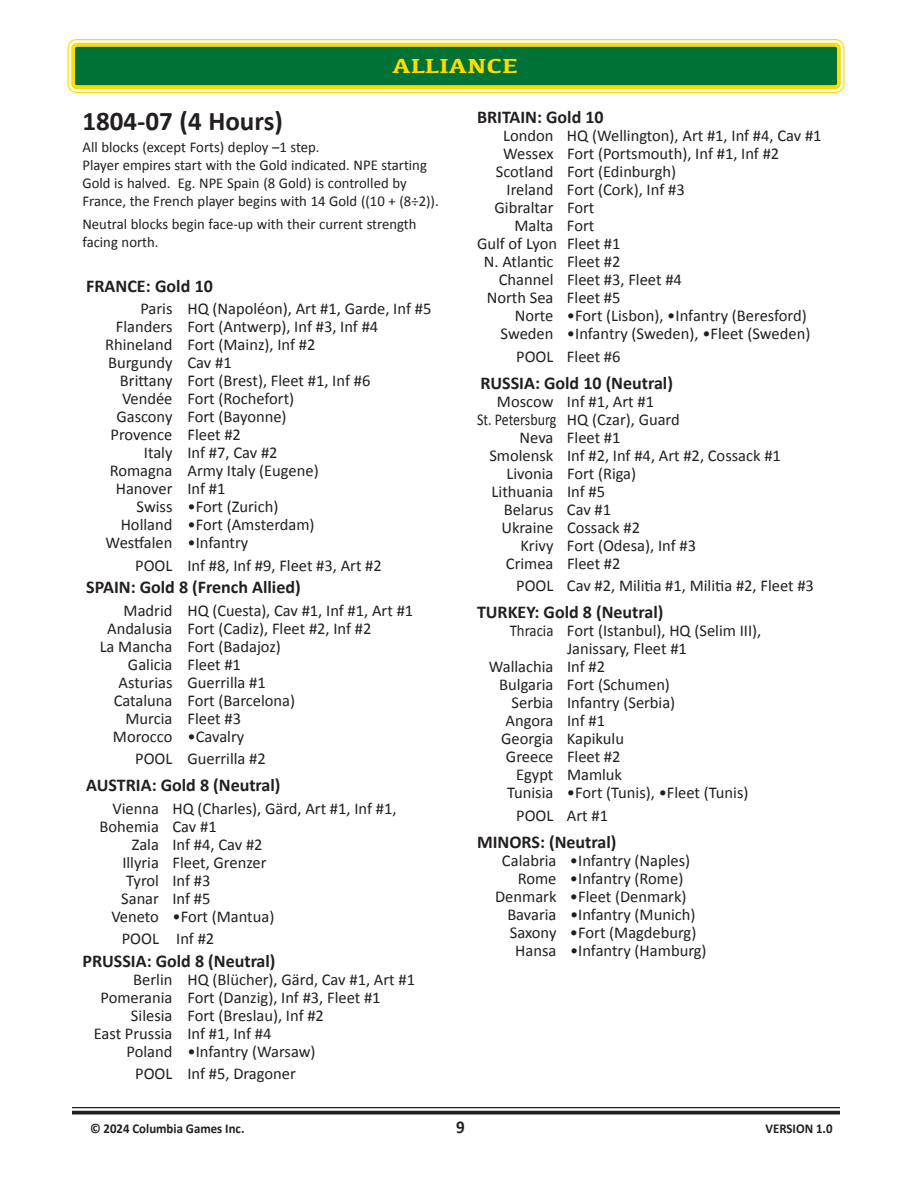
<style>
.page{position:relative;width:918px;height:1188px;background:#fff}
.page>*{position:absolute;margin:0;border:0;box-sizing:border-box;transform-origin:0 0}
.Normal_10{font:700 27px "Calibri";color:#231f20}
.t1{font:700 21px "Kefa";color:#ffdc01;scale:1.2 1}
.Heading_3{font:700 18px "Calibri";color:#231f20}
.SCENARIO_11{font:700 18px "Calibri";color:#231f20}
.Normal_10-2{font:700 18px "Calibri";color:#231f20}
.Normal_9{font:700 18px "Calibri";color:#231f20;scale:.95 1}
.SCENARIO_11-2{font:16.5px "Calibri";color:#231f20}
.Heading_3-2{font:16.5px "Calibri";color:#231f20}
.SCENARIO_11-3{font:16.5px "Calibri";color:#231f20;scale:.9 1}
.SCENARIO_11-4{font:16.5px "Calibri";color:#231f20;scale:.85 1}
.Normal_10-3{font:15px/18px "Calibri";color:#231f20}
.Normal_9-2{font:700 13.5px "Calibri";color:#231f20;scale:.95 1}
</style>
<div class="page">
<div style="left:71px;top:43px;width:770px;height:46px;background:#007236;border-radius:5px"></div>
<div style="left:67px;top:39px;width:777px;height:54px;border:8px solid #fff;border-radius:5px"></div>
<div style="left:68px;top:39px;width:777px;height:54px;border:1px solid #ffdc01;border-radius:9px"></div>
<div style="left:71px;top:43px;width:770px;height:46px;border:4px solid #ffdc01;border-radius:4px"></div>
<svg style="left:72px;top:1108px;width:768px;height:3px;fill:#c7c6c7"></svg>
<hr style="left:72px;top:1107px;width:768px;height:1px;background:#231f20">
<hr style="left:72px;top:1111px;width:768px;height:3px;background:#231f20">
<p class="t1" style="left:393px;top:52px;width:106px">ALLIANCE</p>
<p class="Heading_3" style="left:477px;top:104px;width:128px">BRITAIN: Gold 10</p>
<p class="SCENARIO_11-2" style="left:503px;top:124px;width:320px">London HQ (Wellington), Art #1, Inf #4, Cav #1</p>
<p class="SCENARIO_11-2" style="left:503px;top:142px;width:278px">Wessex Fort (Portsmouth), Inf #1, Inf #2</p>
<p class="SCENARIO_11-2" style="left:496px;top:160px;width:182px">Scotland Fort (Edinburgh)</p>
<p class="SCENARIO_11-2" style="left:507px;top:178px;width:180px">Ireland Fort (Cork), Inf #3</p>
<p class="SCENARIO_11-2" style="left:495px;top:196px;width:101px">Gibraltar Fort</p>
<p class="SCENARIO_11-2" style="left:514px;top:214px;width:81px">Malta Fort</p>
<p class="SCENARIO_11-2" style="left:477px;top:232px;width:145px">Gulf of Lyon Fleet #1</p>
<p class="SCENARIO_11-2" style="left:484px;top:250px;width:138px">N. Atlantic Fleet #2</p>
<p class="SCENARIO_11-2" style="left:499px;top:268px;width:185px">Channel Fleet #3, Fleet #4</p>
<p class="SCENARIO_11-2" style="left:487px;top:286px;width:135px">North Sea Fleet #5</p>
<p class="SCENARIO_11-2" style="left:515px;top:304px;width:293px">Norte •Fort (Lisbon), •Infantry (Beresford)</p>
<p class="SCENARIO_11-2" style="left:501px;top:322px;width:311px">Sweden •Infantry (Sweden), •Fleet (Sweden)</p>
<p class="SCENARIO_11-2" style="left:516px;top:345px;width:106px">POOL Fleet #6</p>
<p class="Heading_3" style="left:480px;top:370px;width:194px">RUSSIA: Gold 10 (Neutral)</p>
<p class="SCENARIO_11-2" style="left:497px;top:390px;width:159px">Moscow Inf #1, Art #1</p>
<p class="SCENARIO_11-4" style="left:477px;top:408px;width:240px">St. Petersburg HQ (Czar), Guard</p>
<p class="SCENARIO_11-2" style="left:520px;top:426px;width:102px">Neva Fleet #1</p>
<p class="SCENARIO_11-2" style="left:489px;top:444px;width:293px">Smolensk Inf #2, Inf #4, Art #2, Cossack #1</p>
<p class="SCENARIO_11-2" style="left:506px;top:462px;width:131px">Livonia Fort (Riga)</p>
<p class="SCENARIO_11-2" style="left:492px;top:480px;width:115px">Lithuania Inf #5</p>
<p class="SCENARIO_11-2" style="left:504px;top:498px;width:109px">Belarus Cav #1</p>
<p class="SCENARIO_11-2" style="left:501px;top:516px;width:140px">Ukraine Cossack #2</p>
<p class="SCENARIO_11-2" style="left:521px;top:534px;width:177px">Krivy Fort (Odesa), Inf #3</p>
<p class="SCENARIO_11-2" style="left:506px;top:552px;width:116px">Crimea Fleet #2</p>
<p class="SCENARIO_11-2" style="left:516px;top:574px;width:299px">POOL Cav #2, Militia #1, Militia #2, Fleet #3</p>
<p class="Heading_3" style="left:477px;top:599px;width:188px">TURKEY: Gold 8 (Neutral)</p>
<p class="SCENARIO_11-3" style="left:510px;top:619px;width:281px">Thracia Fort (Istanbul), HQ (Selim III),</p>
<p class="SCENARIO_11-2" style="left:567px;top:637px;width:121px">Janissary, Fleet #1</p>
<p class="SCENARIO_11-2" style="left:489px;top:655px;width:118px">Wallachia Inf #2</p>
<p class="SCENARIO_11-2" style="left:499px;top:673px;width:172px">Bulgaria Fort (Schumen)</p>
<p class="SCENARIO_11-2" style="left:512px;top:691px;width:165px">Serbia Infantry (Serbia)</p>
<p class="SCENARIO_11-2" style="left:506px;top:709px;width:101px">Angora Inf #1</p>
<p class="SCENARIO_11-2" style="left:501px;top:727px;width:124px">Georgia Kapikulu</p>
<p class="SCENARIO_11-2" style="left:506px;top:745px;width:116px">Greece Fleet #2</p>
<p class="SCENARIO_11-2" style="left:516px;top:763px;width:108px">Egypt Mamluk</p>
<p class="SCENARIO_11-2" style="left:507px;top:781px;width:243px">Tunisia •Fort (Tunis), •Fleet (Tunis)</p>
<p class="SCENARIO_11-2" style="left:516px;top:804px;width:93px">POOL Art #1</p>
<p class="Heading_3" style="left:477px;top:829px;width:141px">MINORS: (Neutral)</p>
<p class="SCENARIO_11-2" style="left:502px;top:849px;width:190px">Calabria •Infantry (Naples)</p>
<p class="SCENARIO_11-2" style="left:518px;top:867px;width:167px">Rome •Infantry (Rome)</p>
<p class="SCENARIO_11-2" style="left:495px;top:885px;width:193px">Denmark •Fleet (Denmark)</p>
<p class="SCENARIO_11-2" style="left:507px;top:903px;width:190px">Bavaria •Infantry (Munich)</p>
<p class="SCENARIO_11-2" style="left:510px;top:921px;width:188px">Saxony •Fort (Magdeburg)</p>
<p class="SCENARIO_11-2" style="left:515px;top:939px;width:193px">Hansa •Infantry (Hamburg)</p>
<p class="Normal_10" style="left:82px;top:102px;width:202px">1804-07 (4 Hours)</p>
<p class="Normal_10-3" style="left:82px;top:138px;width:358px">All blocks (except Forts) deploy –1 step.<br>Player empires start with the Gold indicated. NPE starting Gold is halved. Eg. NPE Spain (8 Gold) is controlled by France, the French player begins with 14 Gold ((10 + (8÷2)).</p>
<p class="Normal_10-3" style="left:82px;top:214px;width:336px">Neutral blocks begin face-up with their current strength facing north.</p>
<p class="Normal_10-2" style="left:86px;top:273px;width:128px">FRANCE: Gold 10</p>
<p class="SCENARIO_11-2" style="left:140px;top:297px;width:292px">Paris HQ (Napoléon), Art #1, Garde, Inf #5</p>
<p class="SCENARIO_11-2" style="left:116px;top:315px;width:264px">Flanders Fort (Antwerp), Inf #3, Inf #4</p>
<p class="SCENARIO_11-2" style="left:105px;top:333px;width:212px">Rhineland Fort (Mainz), Inf #2</p>
<p class="SCENARIO_11-2" style="left:108px;top:351px;width:125px">Burgundy Cav #1</p>
<p class="SCENARIO_11-2" style="left:120px;top:369px;width:252px">Brittany Fort (Brest), Fleet #1, Inf #6</p>
<p class="SCENARIO_11-2" style="left:122px;top:387px;width:174px">Vendée Fort (Rochefort)</p>
<p class="SCENARIO_11-2" style="left:116px;top:405px;width:172px">Gascony Fort (Bayonne)</p>
<p class="SCENARIO_11-2" style="left:111px;top:423px;width:132px">Provence Fleet #2</p>
<p class="SCENARIO_11-2" style="left:144px;top:441px;width:135px">Italy Inf #7, Cav #2</p>
<p class="SCENARIO_11-2" style="left:110px;top:459px;width:210px">Romagna Army Italy (Eugene)</p>
<p class="SCENARIO_11-2" style="left:116px;top:477px;width:111px">Hanover Inf #1</p>
<p class="SCENARIO_11-2" style="left:137px;top:495px;width:143px">Swiss •Fort (Zurich)</p>
<p class="SCENARIO_11-2" style="left:121px;top:513px;width:195px">Holland •Fort (Amsterdam)</p>
<p class="SCENARIO_11-2" style="left:106px;top:531px;width:144px">Westfalen •Infantry</p>
<p class="SCENARIO_11-2" style="left:135px;top:554px;width:248px">POOL Inf #8, Inf #9, Fleet #3, Art #2</p>
<p class="SCENARIO_11" style="left:86px;top:575px;width:216px">SPAIN: Gold 8 (French Allied)</p>
<p class="SCENARIO_11-2" style="left:124px;top:599px;width:291px">Madrid HQ (Cuesta), Cav #1, Inf #1, Art #1</p>
<p class="SCENARIO_11-2" style="left:107px;top:617px;width:266px">Andalusia Fort (Cadiz), Fleet #2, Inf #2</p>
<p class="SCENARIO_11-2" style="left:100px;top:635px;width:183px">La Mancha Fort (Badajoz)</p>
<p class="SCENARIO_11-2" style="left:128px;top:653px;width:115px">Galicia Fleet #1</p>
<p class="SCENARIO_11-2" style="left:119px;top:671px;width:149px">Asturias Guerrilla #1</p>
<p class="SCENARIO_11-2" style="left:114px;top:689px;width:183px">Cataluna Fort (Barcelona)</p>
<p class="SCENARIO_11-2" style="left:126px;top:707px;width:117px">Murcia Fleet #3</p>
<p class="SCENARIO_11-2" style="left:113px;top:725px;width:133px">Morocco •Cavalry</p>
<p class="SCENARIO_11-2" style="left:135px;top:747px;width:132px">POOL Guerrilla #2</p>
<p class="Heading_3" style="left:86px;top:773px;width:196px">AUSTRIA: Gold 8 (Neutral)</p>
<p class="Heading_3-2" style="left:112px;top:797px;width:286px">Vienna HQ (Charles), Gärd, Art #1, Inf #1,</p>
<p class="Heading_3-2" style="left:100px;top:815px;width:119px">Bohemia Cav #1</p>
<p class="Heading_3-2" style="left:132px;top:833px;width:132px">Zala Inf #4, Cav #2</p>
<p class="Heading_3-2" style="left:122px;top:851px;width:146px">Illyria Fleet, Grenzer</p>
<p class="Heading_3-2" style="left:126px;top:869px;width:86px">Tyrol Inf #3</p>
<p class="Heading_3-2" style="left:121px;top:887px;width:91px">Sanar Inf #5</p>
<p class="Heading_3-2" style="left:111px;top:905px;width:165px">Veneto •Fort (Mantua)</p>
<p class="Heading_3-2" style="left:122px;top:927px;width:94px">POOL Inf #2</p>
<p class="Heading_3" style="left:82px;top:948px;width:195px">PRUSSIA: Gold 8 (Neutral)</p>
<p class="SCENARIO_11-2" style="left:133px;top:968px;width:283px">Berlin HQ (Blücher), Gärd, Cav #1, Art #1</p>
<p class="SCENARIO_11-2" style="left:101px;top:986px;width:282px">Pomerania Fort (Danzig), Inf #3, Fleet #1</p>
<p class="SCENARIO_11-2" style="left:131px;top:1004px;width:195px">Silesia Fort (Breslau), Inf #2</p>
<p class="SCENARIO_11-2" style="left:94px;top:1022px;width:179px">East Prussia Inf #1, Inf #4</p>
<p class="SCENARIO_11-2" style="left:127px;top:1040px;width:191px">Poland •Infantry (Warsaw)</p>
<p class="SCENARIO_11-2" style="left:135px;top:1062px;width:162px">POOL Inf #5, Dragoner</p>
<p class="Normal_9-2" style="left:90px;top:1118px;width:164px">© 2024 Columbia Games Inc.</p>
<p class="Normal_9" style="left:456px;top:1114px;width:11px">9</p>
<p class="Normal_9-2" style="left:766px;top:1118px;width:72px">VERSION 1.0</p>
</div>
